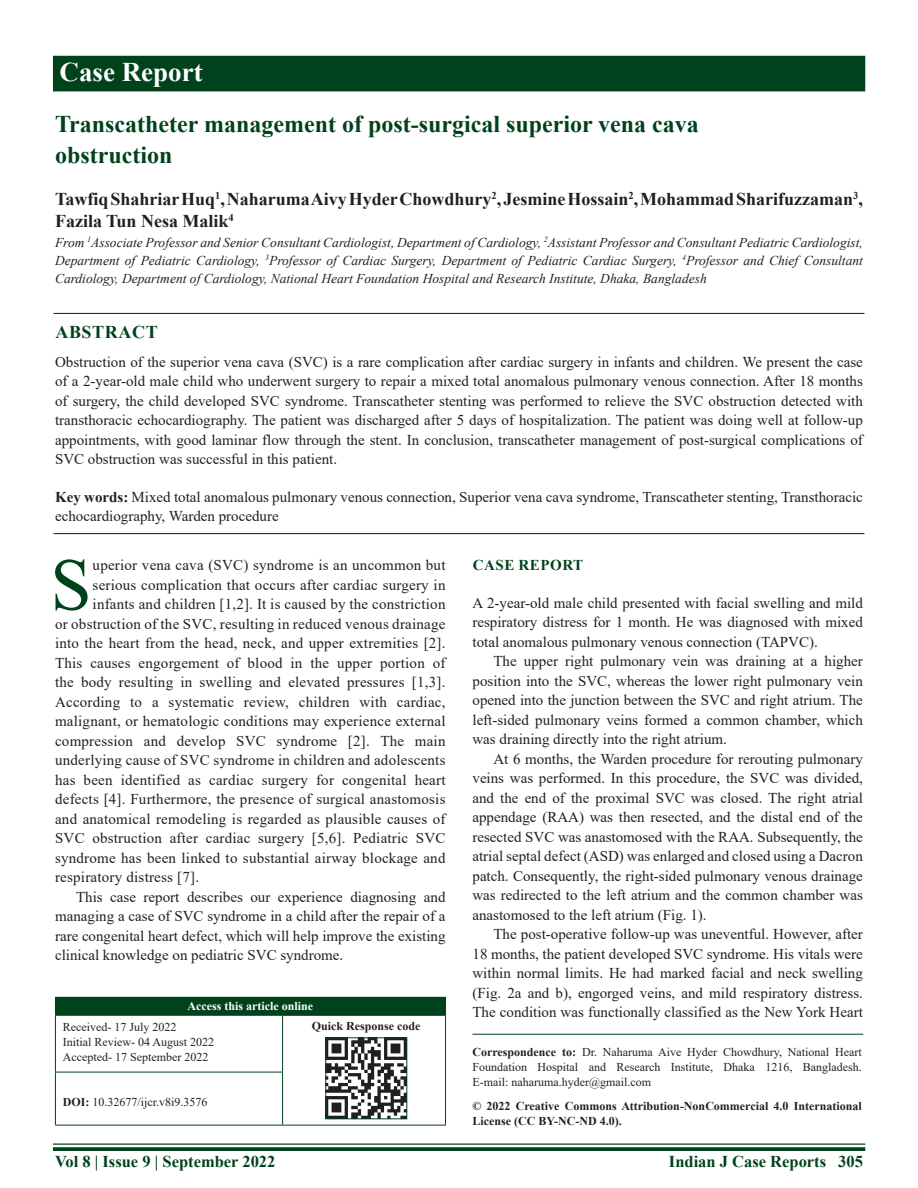
<style>
.page{position:relative;width:918px;height:1188px;background:#fff}
.page>*{position:absolute;margin:0;border:0;box-sizing:border-box;transform-origin:0 0}
.DROP_CAP_TX{font:73.95px "Times New Roman";color:#00421c}
.AH{font:700 27px "Times New Roman";color:#fff}
.AT{font:700 24px/31.5px "Times New Roman";color:#00421c}
.AU{font:700 18px/22.5px "Times New Roman";color:#231f20}
.ABSH{font:700 18px "Times New Roman";letter-spacing:.035em;color:#00421c}
.RF{font:700 16.5px "Times New Roman";color:#00421c}
.TX{font:15px/19.5px "Times New Roman";color:#231f20;text-align:justify}
.DROP_CAP_TX-2{font:15px "Times New Roman";letter-spacing:.015em;color:#231f20}
.ABS{font:15px/19.5px "Times New Roman";color:#231f20;text-align:justify}
.TXFL{font:15px/19.5px "Times New Roman";color:#231f20;text-align:justify}
.KWD{font:15px/19.5px "Times New Roman";color:#231f20}
.t1{font:700 15px "Times New Roman";letter-spacing:.035em;color:#00421c}
.AFF{font:italic 13.5px/18px "Times New Roman";color:#231f20;text-align:justify}
.ADD{font:12px/15px "Times New Roman";color:#231f20;text-align:justify}
.CR{font:700 12px/15px "Times New Roman";color:#231f20}
.HIS{font:12px/15px "Times New Roman";color:#231f20}
.DOI{font:12px "Times New Roman";color:#231f20}
.AAO{font:700 12px "Times New Roman";color:#fff}
.QR{font:700 12px "Times New Roman";color:#231f20}
.s1{font-weight:700}
</style>
<div class="page">
<hr style="left:53px;top:1143px;width:812px;height:2px;background:#00421c">
<svg style="left:53px;top:1147px;width:812px;height:4px;background:#0f4d29"></svg>
<div style="left:53px;top:56px;width:812px;height:35px;background:#00421c"></div>
<hr style="left:54px;top:313px;width:810px;height:1px;background:#00421c">
<hr style="left:54px;top:533px;width:810px;height:1px;background:#00421c">
<div style="left:55px;top:997px;width:391px;height:18px;background:#00421c"></div>
<hr style="left:283px;top:1015px;width:162px;height:1px;background:#231f20">
<hr style="left:55px;top:1016px;width:1px;height:56px;background:#00421c">
<hr style="left:55px;top:1015px;width:228px;height:1px;background:#00421c">
<hr style="left:282px;top:1016px;width:1px;height:56px;background:#00421c">
<hr style="left:445px;top:1015px;width:1px;height:57px;background:#00421c">
<hr style="left:445px;top:1072px;width:1px;height:53px;background:#00421c">
<hr style="left:55px;top:1072px;width:1px;height:53px;background:#00421c">
<hr style="left:55px;top:1072px;width:228px;height:1px;background:#00421c">
<hr style="left:55px;top:1125px;width:228px;height:1px;background:#00421c">
<hr style="left:282px;top:1072px;width:1px;height:53px;background:#00421c">
<hr style="left:283px;top:1125px;width:163px;height:1px;background:#00421c">
<img style="left:328px;top:1040px;width:77px;height:77px">
<div style="left:326px;top:1038px;width:81px;height:81px;border:1px solid #00421c"></div>
<hr style="left:472px;top:1034px;width:391px;height:1px;background:#00421c">
<p class="AH" style="left:60px;top:52px;width:145px">Case Report</p>
<p class="AT" style="left:55px;top:107px;width:645px">Transcatheter management of post-surgical superior vena cava obstruction</p>
<p class="AU" style="left:55px;top:187px;width:809px">Tawfiq Shahriar Huq<sup>1</sup>, Naharuma Aivy Hyder Chowdhury<sup>2</sup>, Jesmine Hossain<sup>2</sup>, Mohammad Sharifuzzaman<sup>3</sup>,<br>Fazila Tun Nesa Malik<sup>4</sup></p>
<p class="AFF" style="left:55px;top:233px;width:809px">From <sup>1</sup>Associate Professor and Senior Consultant Cardiologist, Department of Cardiology, <sup>2</sup>Assistant Professor and Consultant Pediatric Cardiologist, Department of Pediatric Cardiology, <sup>3</sup>Professor of Cardiac Surgery, Department of Pediatric Cardiac Surgery, <sup>4</sup>Professor and Chief Consultant Cardiology, Department of Cardiology, National Heart Foundation Hospital and Research Institute, Dhaka, Bangladesh</p>
<p class="ABSH" style="left:55px;top:319px;width:104px">ABSTRACT</p>
<p class="ABS" style="left:55px;top:351px;width:809px">Obstruction of the superior vena cava (SVC) is a rare complication after cardiac surgery in infants and children. We present the case of a 2-year-old male child who underwent surgery to repair a mixed total anomalous pulmonary venous connection. After 18 months of surgery, the child developed SVC syndrome. Transcatheter stenting was performed to relieve the SVC obstruction detected with transthoracic echocardiography. The patient was discharged after 5 days of hospitalization. The patient was doing well at follow-up appointments, with good laminar flow through the stent. In conclusion, transcatheter management of post-surgical complications of SVC obstruction was successful in this patient.</p>
<p class="KWD" style="left:55px;top:486px;width:809px"><span class="s1">Key words:</span> Mixed total anomalous pulmonary venous connection, Superior vena cava syndrome, Transcatheter stenting, Transthoracic echocardiography, Warden procedure</p>
<p class="DROP_CAP_TX" style="left:50px;top:533px;width:43px">S</p>
<p class="DROP_CAP_TX-2" style="left:93px;top:555px;width:354px">uperior vena cava (SVC) syndrome is an uncommon but</p>
<p class="DROP_CAP_TX-2" style="left:93px;top:574px;width:354px">serious complication that occurs after cardiac surgery in</p>
<p class="DROP_CAP_TX-2" style="left:93px;top:594px;width:354px">infants and children [1,2]. It is caused by the constriction</p>
<p class="DROP_CAP_TX-2" style="left:55px;top:613px;width:392px">or obstruction of the SVC, resulting in reduced venous drainage</p>
<p class="DROP_CAP_TX-2" style="left:55px;top:633px;width:392px">into the heart from the head, neck, and upper extremities [2].</p>
<p class="DROP_CAP_TX-2" style="left:55px;top:652px;width:392px">This causes engorgement of blood in the upper portion of</p>
<p class="DROP_CAP_TX-2" style="left:55px;top:672px;width:392px">the body resulting in swelling and elevated pressures [1,3].</p>
<p class="DROP_CAP_TX-2" style="left:55px;top:691px;width:392px">According to a systematic review, children with cardiac,</p>
<p class="DROP_CAP_TX-2" style="left:55px;top:711px;width:392px">malignant, or hematologic conditions may experience external</p>
<p class="DROP_CAP_TX-2" style="left:55px;top:730px;width:392px">compression and develop SVC syndrome [2]. The main</p>
<p class="DROP_CAP_TX-2" style="left:55px;top:750px;width:392px">underlying cause of SVC syndrome in children and adolescents</p>
<p class="DROP_CAP_TX-2" style="left:55px;top:769px;width:392px">has been identified as cardiac surgery for congenital heart</p>
<p class="DROP_CAP_TX-2" style="left:55px;top:789px;width:392px">defects [4]. Furthermore, the presence of surgical anastomosis</p>
<p class="DROP_CAP_TX-2" style="left:55px;top:808px;width:392px">and anatomical remodeling is regarded as plausible causes of</p>
<p class="DROP_CAP_TX-2" style="left:55px;top:828px;width:392px">SVC obstruction after cardiac surgery [5,6]. Pediatric SVC</p>
<p class="DROP_CAP_TX-2" style="left:55px;top:847px;width:392px">syndrome has been linked to substantial airway blockage and</p>
<p class="DROP_CAP_TX-2" style="left:55px;top:867px;width:146px">respiratory distress [7].</p>
<p class="TX" style="left:55px;top:887px;width:392px;text-indent:21px">This case report describes our experience diagnosing and managing a case of SVC syndrome in a child after the repair of a rare congenital heart defect, which will help improve the existing clinical knowledge on pediatric SVC syndrome.</p>
<p class="AAO" style="left:188px;top:998px;width:127px">Access this article online</p>
<p class="HIS" style="left:63px;top:1019px;width:153px">Received- 17 July 2022<br>Initial Review- 04 August 2022<br>Accepted- 17 September 2022</p>
<p class="QR" style="left:312px;top:1017px;width:110px">Quick Response code</p>
<p class="DOI" style="left:63px;top:1094px;width:146px"><span class="s1">DOI:</span> 10.32677/ijcr.v8i9.3576</p>
<h1 class="t1" style="left:473px;top:554px;width:112px">CASE REPORT</h1>
<p class="TXFL" style="left:472px;top:592px;width:392px">A 2-year-old male child presented with facial swelling and mild respiratory distress for 1 month. He was diagnosed with mixed total anomalous pulmonary venous connection (TAPVC).</p>
<p class="TX" style="left:472px;top:651px;width:392px;text-indent:21px">The upper right pulmonary vein was draining at a higher position into the SVC, whereas the lower right pulmonary vein opened into the junction between the SVC and right atrium. The left-sided pulmonary veins formed a common chamber, which was draining directly into the right atrium.</p>
<p class="TX" style="left:472px;top:748px;width:392px;text-indent:21px">At 6 months, the Warden procedure for rerouting pulmonary veins was performed. In this procedure, the SVC was divided, and the end of the proximal SVC was closed. The right atrial appendage (RAA) was then resected, and the distal end of the resected SVC was anastomosed with the RAA. Subsequently, the atrial septal defect (ASD) was enlarged and closed using a Dacron patch. Consequently, the right-sided pulmonary venous drainage was redirected to the left atrium and the common chamber was anastomosed to the left atrium (Fig. 1).</p>
<p class="TX" style="left:472px;top:924px;width:392px;text-indent:21px">The post-operative follow-up was uneventful. However, after 18 months, the patient developed SVC syndrome. His vitals were within normal limits. He had marked facial and neck swelling (Fig. 2a and b), engorged veins, and mild respiratory distress.<br>The condition was functionally classified as the New York Heart</p>
<p class="ADD" style="left:472px;top:1044px;width:391px"><span class="s1">Correspondence to:</span> Dr. Naharuma Aive Hyder Chowdhury, National Heart Foundation Hospital and Research Institute, Dhaka 1216, Bangladesh.<br>E-mail: naharuma.hyder@gmail.com</p>
<p class="CR" style="left:472px;top:1099px;width:391px">© 2022 Creative Commons Attribution-NonCommercial 4.0 International<br>License (CC BY-NC-ND 4.0).</p>
<p class="RF" style="left:55px;top:1150px;width:222px">Vol 8 | Issue 9 | September 2022</p>
<p class="RF" style="left:669px;top:1150px;width:195px">Indian J Case Reports 305</p>
</div>
